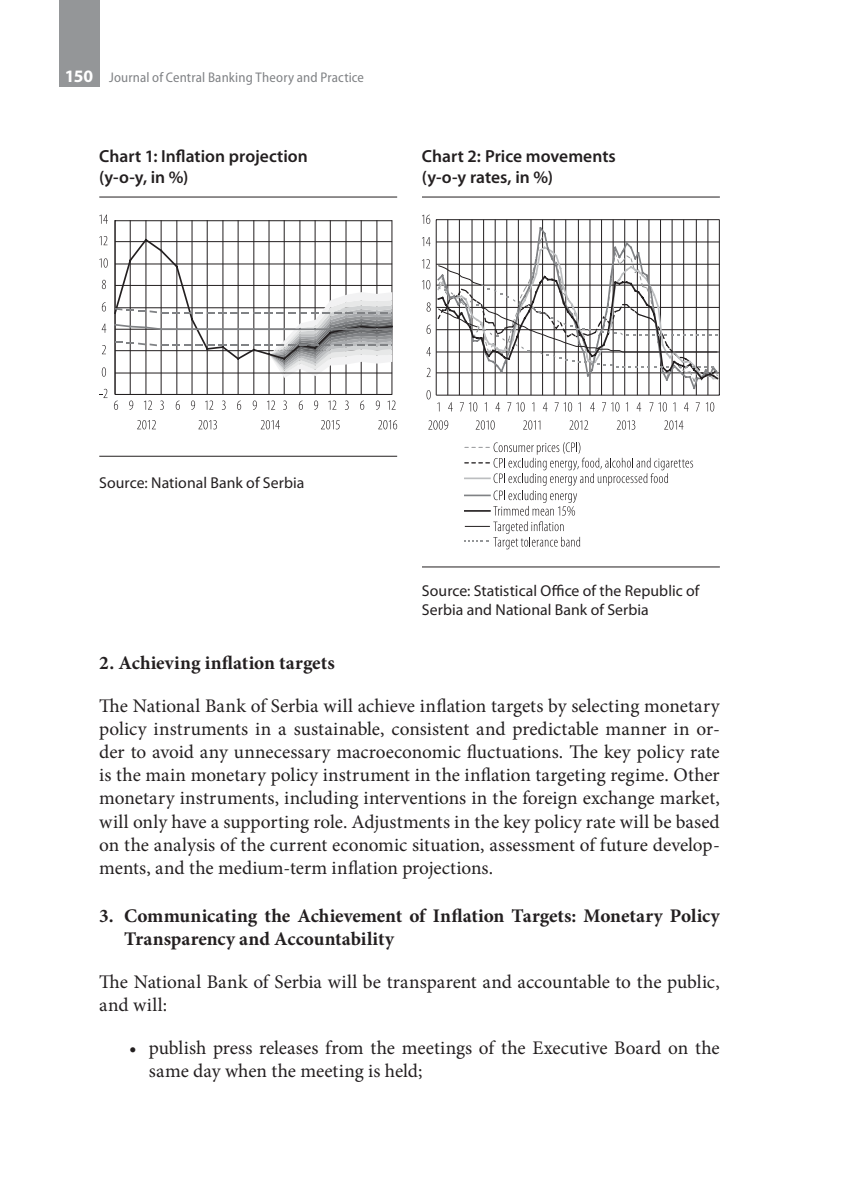
<style>
.page{position:relative;width:844px;height:1191px;background:#fff}
.page>*{position:absolute;margin:0;border:0;box-sizing:border-box;transform-origin:0 0}
.t1{font:19.25px/23.1px "Minion Pro";color:#231f20}
.t2{font:700 19.25px/23.1px "Minion Pro";color:#231f20}
.t3{font:600 17.5px/21px "Myriad Pro";color:#231f20}
.t4{font:15.75px/18.9px "Myriad Pro";letter-spacing:.005em;color:#231f20}
.t5{font:semi-condensed 14px "Myriad Pro";letter-spacing:.01em;color:#808285}
.s1{font-weight:700;font-stretch:normal;font-size:17.5px;color:#fff}
</style>
<div class="page">
<div style="left:59px;top:0;width:40px;height:87px;background:#949698"></div>
<hr style="left:99px;top:197px;width:298px;height:1px;background:#231f20">
<hr style="left:422px;top:197px;width:297px;height:1px;background:#231f20">
<hr style="left:99px;top:456px;width:298px;height:1px;background:#231f20">
<hr style="left:422px;top:566px;width:297px;height:1px;background:#231f20">
<hr style="left:115px;top:220px;width:277px;height:1px;background:#231f20">
<hr style="left:130px;top:220px;width:1px;height:174px;background:#231f20">
<hr style="left:146px;top:220px;width:1px;height:174px;background:#231f20">
<hr style="left:161px;top:220px;width:1px;height:174px;background:#231f20">
<hr style="left:176px;top:220px;width:1px;height:174px;background:#231f20">
<hr style="left:192px;top:220px;width:1px;height:174px;background:#231f20">
<hr style="left:207px;top:220px;width:1px;height:174px;background:#231f20">
<hr style="left:222px;top:220px;width:1px;height:174px;background:#231f20">
<hr style="left:238px;top:220px;width:1px;height:174px;background:#231f20">
<hr style="left:253px;top:220px;width:1px;height:174px;background:#231f20">
<hr style="left:269px;top:220px;width:1px;height:174px;background:#231f20">
<hr style="left:284px;top:220px;width:1px;height:174px;background:#231f20">
<hr style="left:299px;top:220px;width:1px;height:174px;background:#231f20">
<hr style="left:315px;top:220px;width:1px;height:174px;background:#231f20">
<hr style="left:330px;top:220px;width:1px;height:174px;background:#231f20">
<hr style="left:345px;top:220px;width:1px;height:174px;background:#231f20">
<hr style="left:361px;top:220px;width:1px;height:174px;background:#231f20">
<hr style="left:376px;top:220px;width:1px;height:174px;background:#231f20">
<hr style="left:115px;top:394px;width:277px;height:1px;background:#231f20">
<hr style="left:115px;top:220px;width:1px;height:174px;background:#231f20">
<hr style="left:391px;top:220px;width:1px;height:174px;background:#231f20">
<svg style="left:114px;top:237px;width:279px;height:141px"></svg>
<svg style="left:100px;top:389px;width:7px;height:9px"></svg>
<svg style="left:102px;top:367px;width:4px;height:10px"></svg>
<svg style="left:102px;top:345px;width:4px;height:9px"></svg>
<svg style="left:102px;top:324px;width:4px;height:9px"></svg>
<svg style="left:102px;top:302px;width:4px;height:9px"></svg>
<svg style="left:102px;top:280px;width:4px;height:9px"></svg>
<svg style="left:99px;top:258px;width:3px;height:9px"></svg>
<svg style="left:103px;top:258px;width:5px;height:10px"></svg>
<svg style="left:99px;top:236px;width:8px;height:9px"></svg>
<svg style="left:99px;top:215px;width:9px;height:9px"></svg>
<svg style="left:114px;top:400px;width:4px;height:10px"></svg>
<svg style="left:129px;top:400px;width:4px;height:10px"></svg>
<svg style="left:144px;top:400px;width:8px;height:10px"></svg>
<svg style="left:137px;top:420px;width:19px;height:9px"></svg>
<svg style="left:160px;top:400px;width:4px;height:10px"></svg>
<svg style="left:176px;top:400px;width:4px;height:10px"></svg>
<svg style="left:191px;top:400px;width:4px;height:10px"></svg>
<svg style="left:205px;top:400px;width:8px;height:10px"></svg>
<svg style="left:198px;top:420px;width:19px;height:9px"></svg>
<svg style="left:222px;top:400px;width:3px;height:10px"></svg>
<svg style="left:237px;top:400px;width:4px;height:10px"></svg>
<svg style="left:253px;top:400px;width:4px;height:10px"></svg>
<svg style="left:267px;top:400px;width:8px;height:10px"></svg>
<svg style="left:261px;top:420px;width:19px;height:9px"></svg>
<svg style="left:283px;top:400px;width:4px;height:10px"></svg>
<svg style="left:299px;top:400px;width:4px;height:10px"></svg>
<svg style="left:314px;top:400px;width:4px;height:10px"></svg>
<svg style="left:328px;top:400px;width:8px;height:10px"></svg>
<svg style="left:321px;top:420px;width:18px;height:9px"></svg>
<svg style="left:345px;top:400px;width:3px;height:10px"></svg>
<svg style="left:360px;top:400px;width:4px;height:10px"></svg>
<svg style="left:375px;top:400px;width:5px;height:10px"></svg>
<svg style="left:387px;top:400px;width:8px;height:10px"></svg>
<svg style="left:378px;top:420px;width:19px;height:9px"></svg>
<hr style="left:436px;top:219px;width:283px;height:1px;background:#231f20">
<hr style="left:435px;top:220px;width:1px;height:175px;background:#231f20">
<hr style="left:447px;top:220px;width:1px;height:175px;background:#231f20">
<hr style="left:459px;top:220px;width:1px;height:175px;background:#231f20">
<hr style="left:471px;top:220px;width:1px;height:175px;background:#231f20">
<hr style="left:483px;top:220px;width:1px;height:175px;background:#231f20">
<hr style="left:494px;top:220px;width:1px;height:175px;background:#231f20">
<hr style="left:506px;top:220px;width:1px;height:175px;background:#231f20">
<hr style="left:518px;top:220px;width:1px;height:175px;background:#231f20">
<hr style="left:530px;top:220px;width:1px;height:175px;background:#231f20">
<hr style="left:542px;top:220px;width:1px;height:175px;background:#231f20">
<hr style="left:553px;top:220px;width:1px;height:175px;background:#231f20">
<hr style="left:565px;top:220px;width:1px;height:175px;background:#231f20">
<hr style="left:578px;top:220px;width:1px;height:175px;background:#231f20">
<hr style="left:589px;top:220px;width:1px;height:175px;background:#231f20">
<hr style="left:601px;top:220px;width:1px;height:175px;background:#231f20">
<hr style="left:612px;top:220px;width:1px;height:175px;background:#231f20">
<hr style="left:624px;top:220px;width:1px;height:175px;background:#231f20">
<hr style="left:637px;top:220px;width:1px;height:175px;background:#231f20">
<hr style="left:648px;top:220px;width:1px;height:175px;background:#231f20">
<hr style="left:660px;top:220px;width:1px;height:175px;background:#231f20">
<hr style="left:671px;top:220px;width:1px;height:175px;background:#231f20">
<hr style="left:683px;top:220px;width:1px;height:175px;background:#231f20">
<hr style="left:695px;top:220px;width:1px;height:175px;background:#231f20">
<hr style="left:707px;top:220px;width:1px;height:175px;background:#231f20">
<hr style="left:436px;top:395px;width:283px;height:1px;background:#231f20">
<hr style="left:718px;top:220px;width:1px;height:175px;background:#231f20">
<svg style="left:436px;top:226px;width:283px;height:164px"></svg>
<svg style="left:426px;top:390px;width:4px;height:9px"></svg>
<svg style="left:422px;top:237px;width:297px;height:144px"></svg>
<svg style="left:422px;top:215px;width:8px;height:9px"></svg>
<svg style="left:428px;top:420px;width:20px;height:10px"></svg>
<svg style="left:448px;top:402px;width:4px;height:9px"></svg>
<svg style="left:460px;top:402px;width:17px;height:9px"></svg>
<svg style="left:484px;top:402px;width:3px;height:9px"></svg>
<svg style="left:476px;top:420px;width:18px;height:9px"></svg>
<svg style="left:490px;top:420px;width:4px;height:10px"></svg>
<svg style="left:495px;top:402px;width:5px;height:9px"></svg>
<svg style="left:507px;top:402px;width:17px;height:9px"></svg>
<svg style="left:523px;top:420px;width:17px;height:9px"></svg>
<svg style="left:542px;top:402px;width:5px;height:9px"></svg>
<svg style="left:554px;top:402px;width:12px;height:9px"></svg>
<svg style="left:567px;top:402px;width:5px;height:9px"></svg>
<svg style="left:569px;top:420px;width:19px;height:9px"></svg>
<svg style="left:590px;top:402px;width:4px;height:9px"></svg>
<svg style="left:602px;top:402px;width:17px;height:9px"></svg>
<svg style="left:625px;top:402px;width:3px;height:9px"></svg>
<svg style="left:616px;top:420px;width:19px;height:10px"></svg>
<svg style="left:636px;top:402px;width:5px;height:9px"></svg>
<svg style="left:649px;top:402px;width:17px;height:9px"></svg>
<svg style="left:664px;top:420px;width:19px;height:9px"></svg>
<svg style="left:684px;top:402px;width:4px;height:9px"></svg>
<svg style="left:695px;top:402px;width:4px;height:9px"></svg>
<svg style="left:705px;top:402px;width:4px;height:9px"></svg>
<svg style="left:709px;top:402px;width:5px;height:9px"></svg>
<svg style="left:464px;top:442px;width:229px;height:107px"></svg>
<p class="t5" style="left:65px;top:70px;width:300px"><span class="s1">150</span> Journal of Central Banking Theory and Practice</p>
<p class="t3" style="left:99px;top:145px;width:210px">Chart 1: Inflation projection (y-o-y, in %)</p>
<p class="t3" style="left:422px;top:145px;width:195px">Chart 2: Price movements (y-o-y rates, in %)</p>
<p class="t4" style="left:99px;top:473px;width:207px">Source: National Bank of Serbia</p>
<p class="t4" style="left:422px;top:581px;width:279px">Source: Statistical Office of the Republic of<br>Serbia and National Bank of Serbia</p>
<p class="t2" style="left:99px;top:651px;width:237px">2. Achieving inflation targets</p>
<p class="t1" style="left:99px;top:694px;width:622px;text-align:justify">The National Bank of Serbia will achieve inflation targets by selecting monetary policy instruments in a sustainable, consistent and predictable manner in or&shy;der to avoid any unnecessary macroeconomic fluctuations. The key policy rate is the main monetary policy instrument in the inflation targeting regime. Other monetary instruments, including interventions in the foreign exchange market, will only have a supporting role. Adjustments in the key policy rate will be based on the analysis of the current economic situation, assessment of future develop&shy;ments, and the medium-term inflation projections.</p>
<p class="t2" style="left:124px;top:903px;width:597px;text-indent:-25px">3. Communicating the Achievement of Inflation Targets: Monetary Policy<br>Transparency and Accountability</p>
<p class="t1" style="left:99px;top:970px;width:621px">The National Bank of Serbia will be transparent and accountable to the public, and will:</p>
<p class="t1" style="left:149px;top:1036px;width:572px;text-indent:-20px">• publish press releases from the meetings of the Executive Board on the same day when the meeting is held;</p>
</div>
